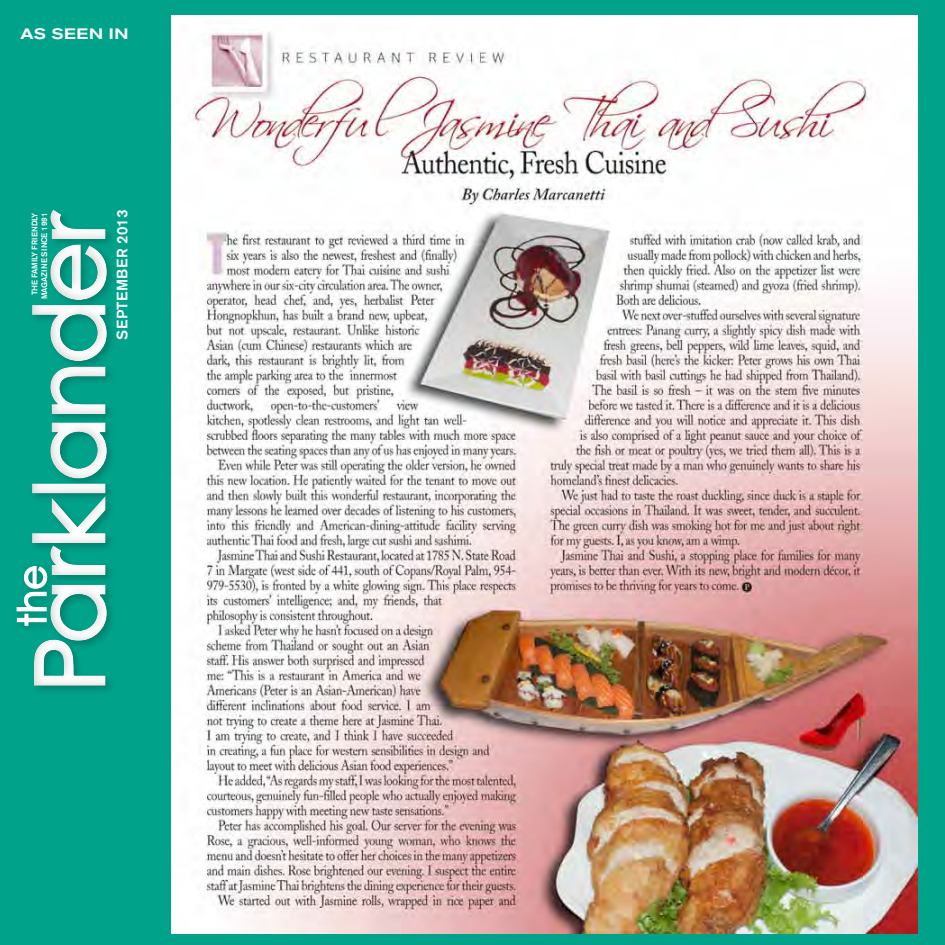
<style>
.page{position:relative;width:945px;height:945px;background:#00a28a}
.page>*{position:absolute;margin:0;border:0;box-sizing:border-box;transform-origin:0 0}
.t1{font:95.12px "Century Gothic";letter-spacing:-.03em;color:#fff}
.t2{font:38.62px "Century Gothic";color:#fff}
.t3{font:500 15px "Akzidenz Grotesk BE";letter-spacing:.04em;color:#fff}
.t4{font:500 expanded 15px "Akzidenz Grotesk BE";letter-spacing:.04em;color:#fff}
.t5{font:500 8px/9.6px "Akzidenz Grotesk BE";color:#fff;text-align:center}
</style>
<div class="page">
<div style="left:4px;top:97px;width:129px;height:619px;background:#000;opacity:.15"></div>
<img style="left:172px;top:15px;width:745px;height:918px">
<h3 class="t4" style="left:21px;top:25px;width:109px">AS SEEN IN</h3>
<h1 class="t1" style="left:11px;top:692px;width:482px;rotate:-90deg">Parklander</h1>
<p class="t5" style="left:30px;top:299px;width:88px;rotate:-90deg">THE FAMILY FRIENDLY<br>MAGAZINE SINCE 1991</p>
<h2 class="t2" style="left:8px;top:627px;width:63px;rotate:-90deg">the</h2>
<h3 class="t3" style="left:113px;top:340px;width:132px;rotate:-90deg">SEPTEMBER 2013</h3>
</div>
